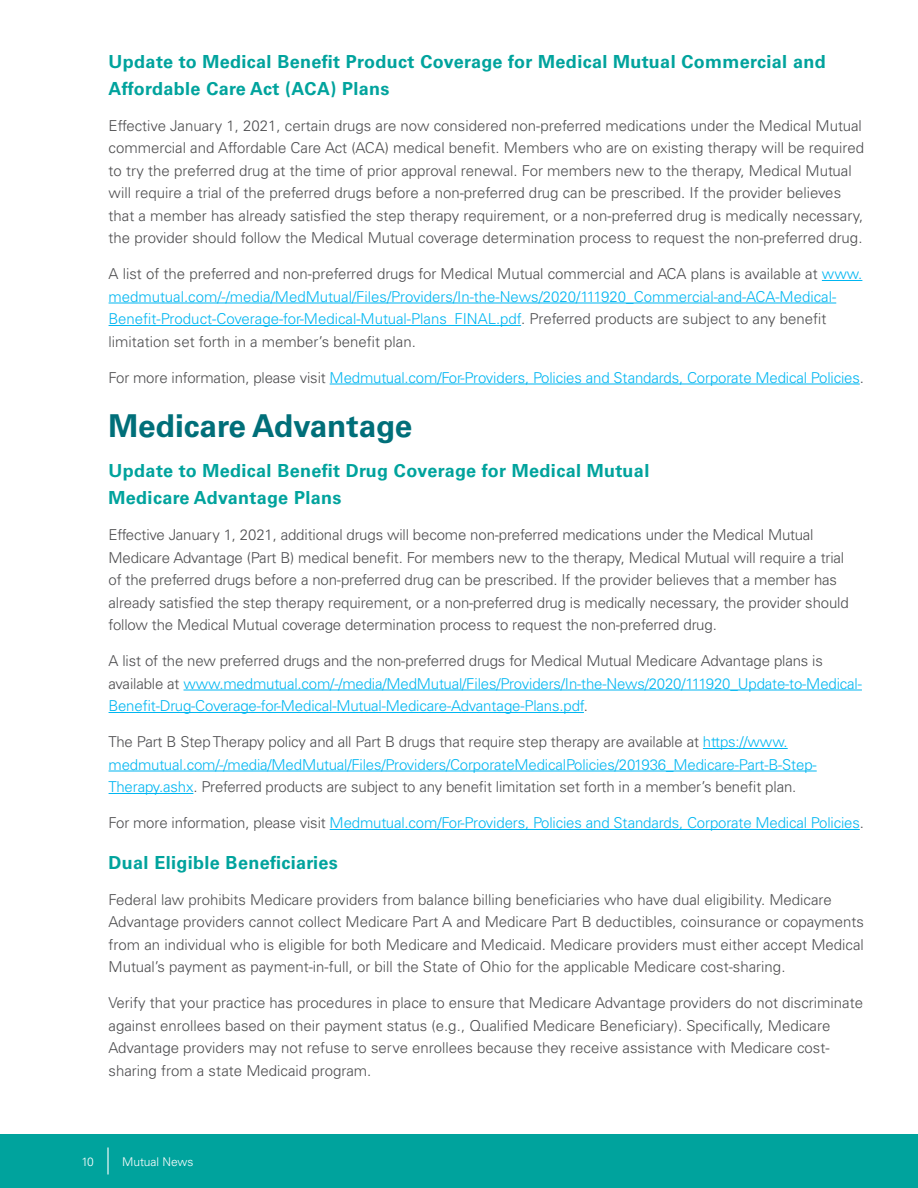
<style>
.page{position:relative;width:918px;height:1188px;background:#fff}
.page>*{position:absolute;margin:0;border:0;box-sizing:border-box;transform-origin:0 0}
.t1{font:700 31.5px "Univers LT Std";color:#006f79}
.t2{font:700 18px/27px "Univers LT Std";letter-spacing:.02em;color:#00a39d}
.t3{font:300 15px/22.5px "Univers LT Std";color:#4d4d4f}
.t4{font:300 15px/22.5px "Univers LT Std";letter-spacing:-.01em;color:#00b6f1}
.t5{font:300 12px "Univers LT Std";color:#fff}
.s1{color:#00b6f1}
.s2{color:#4d4d4f}
</style>
<div class="page">
<div style="left:0;top:1134px;width:918px;height:54px;background:#00a39d"></div>
<hr style="left:107px;top:1148px;width:2px;height:26px;background:#fff">
<hr style="left:822px;top:280px;width:40px;height:1px;background:#00b6f1">
<hr style="left:109px;top:303px;width:727px;height:1px;background:#00b6f1">
<hr style="left:109px;top:325px;width:412px;height:1px;background:#00b6f1">
<hr style="left:330px;top:384px;width:530px;height:1px;background:#00b6f1">
<hr style="left:184px;top:690px;width:678px;height:1px;background:#00b6f1">
<hr style="left:109px;top:712px;width:475px;height:1px;background:#00b6f1">
<hr style="left:703px;top:748px;width:85px;height:1px;background:#00b6f1">
<hr style="left:109px;top:771px;width:708px;height:1px;background:#00b6f1">
<hr style="left:109px;top:793px;width:84px;height:1px;background:#00b6f1">
<hr style="left:330px;top:829px;width:530px;height:1px;background:#00b6f1">
<p class="t2" style="left:109px;top:48px;width:719px">Update to Medical Benefit Product Coverage for Medical Mutual Commercial and<br>Affordable Care Act (ACA) Plans</p>
<p class="t3" style="left:109px;top:114px;width:757px">Effective January 1, 2021, certain drugs are now considered non-preferred medications under the Medical Mutual commercial and Affordable Care Act (ACA) medical benefit. Members who are on existing therapy will be required to try the preferred drug at the time of prior approval renewal. For members new to the therapy, Medical Mutual will require a trial of the preferred drugs before a non-preferred drug can be prescribed. If the provider believes that a member has already satisfied the step therapy requirement, or a non-preferred drug is medically necessary, the provider should follow the Medical Mutual coverage determination process to request the non-preferred drug.</p>
<p class="t3" style="left:109px;top:262px;width:755px">A list of the preferred and non-preferred drugs for Medical Mutual commercial and ACA plans is available at <span class="s1">www. medmutual.com/-/media/MedMutual/Files/Providers/In-the-News/2020/111920_Commercial-and-ACA-Medical-Benefit-Product-Coverage-for-Medical-Mutual-Plans_FINAL.pdf</span>. Preferred products are subject to any benefit limitation set forth in a member’s benefit plan.</p>
<p class="t4" style="left:109px;top:366px;width:757px"><span class="s2">For more information, please visit</span> Medmutual.com/For-Providers, Policies and Standards, Corporate Medical Policies<span class="s2">.</span></p>
<h1 class="t1" style="left:109px;top:407px;width:305px">Medicare Advantage</h1>
<p class="t2" style="left:109px;top:457px;width:542px">Update to Medical Benefit Drug Coverage for Medical Mutual<br>Medicare Advantage Plans</p>
<p class="t3" style="left:109px;top:523px;width:742px">Effective January 1, 2021, additional drugs will become non-preferred medications under the Medical Mutual Medicare Advantage (Part B) medical benefit. For members new to the therapy, Medical Mutual will require a trial of the preferred drugs before a non-preferred drug can be prescribed. If the provider believes that a member has already satisfied the step therapy requirement, or a non-preferred drug is medically necessary, the provider should follow the Medical Mutual coverage determination process to request the non-preferred drug.</p>
<p class="t4" style="left:109px;top:649px;width:755px"><span class="s2">A list of the new preferred drugs and the non-preferred drugs for Medical Mutual Medicare Advantage plans is available at</span> www.medmutual.com/-/media/MedMutual/Files/Providers/In-the-News/2020/111920_Update-to-Medical-<br>Benefit-Drug-Coverage-for-Medical-Mutual-Medicare-Advantage-Plans.pdf<span class="s2">.</span></p>
<p class="t3" style="left:109px;top:730px;width:710px">The Part B Step Therapy policy and all Part B drugs that require step therapy are available at <span class="s1">https://www. medmutual.com/-/media/MedMutual/Files/Providers/CorporateMedicalPolicies/201936_Medicare-Part-B-Step-<br>Therapy.ashx</span>. Preferred products are subject to any benefit limitation set forth in a member’s benefit plan.</p>
<p class="t4" style="left:109px;top:811px;width:757px"><span class="s2">For more information, please visit</span> Medmutual.com/For-Providers, Policies and Standards, Corporate Medical Policies<span class="s2">.</span></p>
<p class="t2" style="left:109px;top:849px;width:231px">Dual Eligible Beneficiaries</p>
<p class="t3" style="left:109px;top:888px;width:757px">Federal law prohibits Medicare providers from balance billing beneficiaries who have dual eligibility. Medicare Advantage providers cannot collect Medicare Part A and Medicare Part B deductibles, coinsurance or copayments from an individual who is eligible for both Medicare and Medicaid. Medicare providers must either accept Medical Mutual’s payment as payment-in-full, or bill the State of Ohio for the applicable Medicare cost-sharing.</p>
<p class="t3" style="left:109px;top:991px;width:756px">Verify that your practice has procedures in place to ensure that Medicare Advantage providers do not discriminate against enrollees based on their payment status (e.g., Qualified Medicare Beneficiary). Specifically, Medicare Advantage providers may not refuse to serve enrollees because they receive assistance with Medicare cost&shy;sharing from a state Medicaid program.</p>
<p class="t5" style="left:81px;top:1154px;width:14px">10</p>
<p class="t5" style="left:122px;top:1154px;width:73px">Mutual News</p>
</div>
